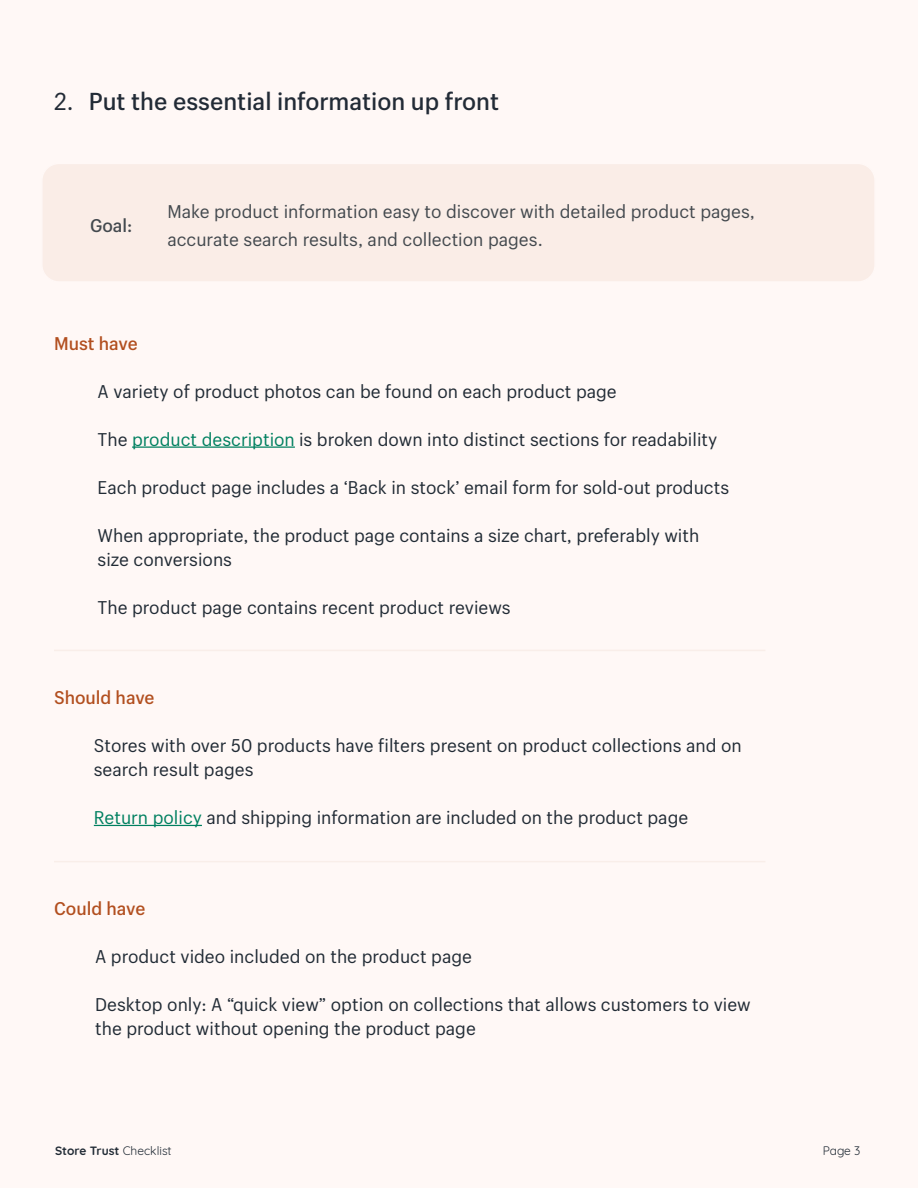
<style>
.page{position:relative;width:918px;height:1188px;background:#fff8f6}
.page>*{position:absolute;margin:0;border:0;box-sizing:border-box;transform-origin:0 0}
.t1{font:500 24px "Shopify Sans";color:#222b36}
.t2{font:18px/24px "Shopify Sans";color:#212b35}
.t3{font:18px/28.5px "Shopify Sans";color:#43494e}
.t4{font:500 18px "Shopify Sans";color:#b24f1f}
.t5{font:500 18px "Shopify Sans";color:#43494e}
.t6{font:700 12px "Quicksand";color:#212b35}
.t7{font:12px "Quicksand";color:#212b35}
.s1{font-weight:400}
.s2{color:#008060}
</style>
<div class="page">
<div style="left:42px;top:163px;width:833px;height:119px;background:#faede7;border-radius:17px"></div>
<div style="left:41px;top:163px;width:835px;height:120px;border:2px solid #fff8f6;border-radius:17px"></div>
<hr style="left:132px;top:446px;width:163px;height:2px;background:#008060">
<hr style="left:94px;top:825px;width:108px;height:1px;background:#008060">
<hr style="left:54px;top:650px;width:711px;height:1px;background:#f9eee9">
<hr style="left:54px;top:861px;width:711px;height:1px;background:#f9eee9">
<h1 class="t1" style="left:54px;top:84px;width:447px"><span class="s1">2.</span> Put the essential information up front</h1>
<p class="t5" style="left:90px;top:212px;width:44px">Goal:</p>
<p class="t3" style="left:167px;top:196px;width:589px">Make product information easy to discover with detailed product pages, accurate search results, and collection pages.</p>
<p class="t4" style="left:54px;top:330px;width:85px">Must have</p>
<p class="t2" style="left:98px;top:378px;width:521px">A variety of product photos can be found on each product page</p>
<p class="t2" style="left:98px;top:426px;width:621px">The <span class="s2">product description</span> is broken down into distinct sections for readability</p>
<p class="t2" style="left:98px;top:474px;width:633px">Each product page includes a ‘Back in stock’ email form for sold-out products</p>
<p class="t2" style="left:98px;top:522px;width:603px">When appropriate, the product page contains a size chart, preferably with size conversions</p>
<p class="t2" style="left:98px;top:594px;width:415px">The product page contains recent product reviews</p>
<p class="t4" style="left:54px;top:684px;width:102px">Should have</p>
<p class="t2" style="left:94px;top:732px;width:650px">Stores with over 50 products have filters present on product collections and on search result pages</p>
<p class="t2" style="left:94px;top:804px;width:596px"><span class="s2">Return policy</span> and shipping information are included on the product page</p>
<p class="t4" style="left:54px;top:895px;width:93px">Could have</p>
<p class="t2" style="left:95px;top:943px;width:378px">A product video included on the product page</p>
<p class="t2" style="left:95px;top:991px;width:657px">Desktop only: A “quick view” option on collections that allows customers to view the product without opening the product page</p>
<p class="t6" style="left:55px;top:1141px;width:118px">Store Trust <span class="s1">Checklist</span></p>
<p class="t7" style="left:823px;top:1142px;width:39px">Page 3</p>
</div>
